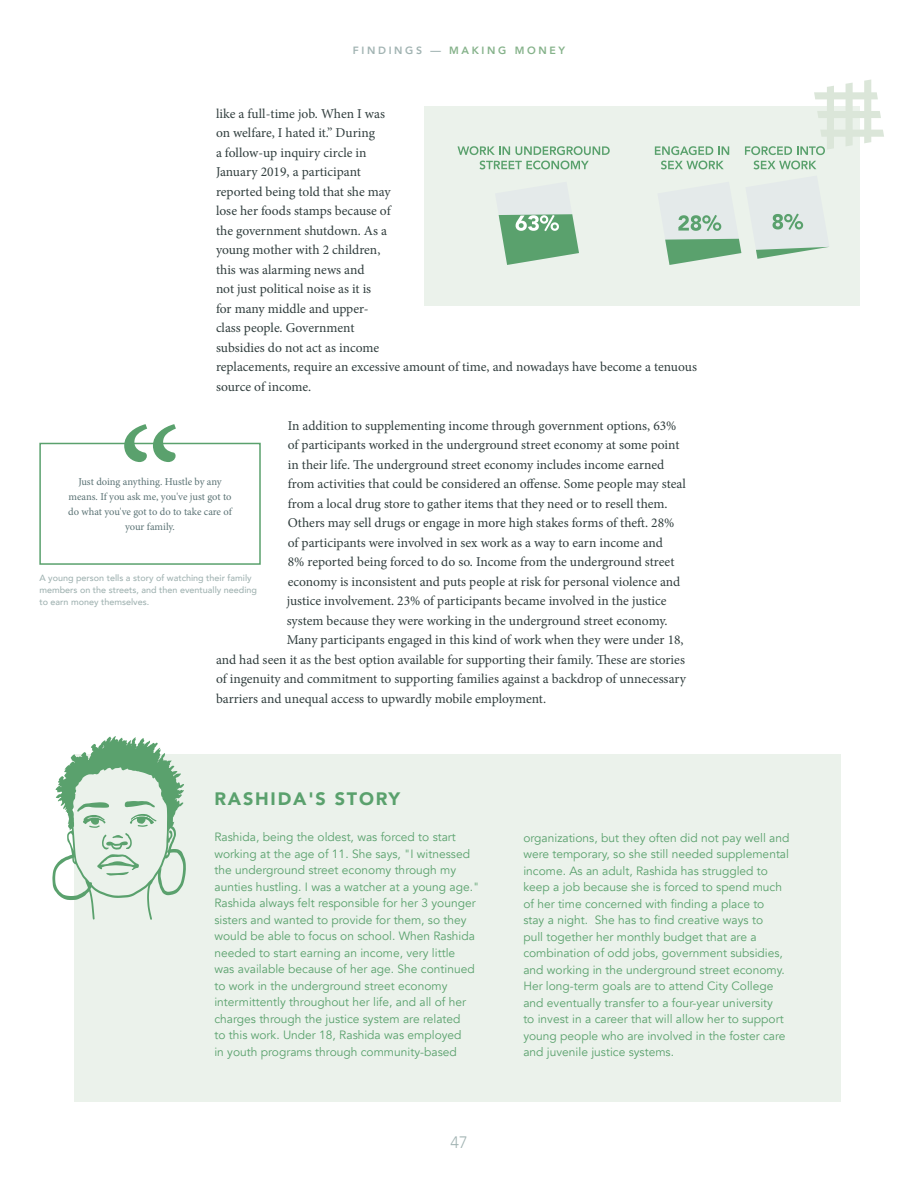
<style>
.page{position:relative;width:918px;height:1188px;background:#fff}
.page>*{position:absolute;margin:0;border:0;box-sizing:border-box;transform-origin:0 0}
.t1{font:900 18px "Avenir";letter-spacing:.1em;color:#5aa16d}
.t2{font:300 16.5px "Avenir";color:#a1b3b2}
.t3{font:13.5px/19.5px "Minion Pro";letter-spacing:-.005em;color:#313e3e}
.t4{font:12px/16.5px "Avenir";color:#5aa16d}
.t5{font:10.5px/15px "Minion Pro";letter-spacing:-.01em;color:#5a7274;text-align:center}
.t6{font:800 10.5px "Avenir";letter-spacing:.25em;color:#85b28a}
.t7{font:500 9px/12px "Avenir";color:#a1b3b2}
.s1{color:#a1b3b2}
</style>
<div class="page">
<div style="left:39px;top:443px;width:222px;height:122px;border:2px solid #5aa16d"></div>
<svg style="left:124px;top:424px;width:52px;height:38px"></svg>
<div style="left:74px;top:755px;width:767px;height:347px;background:#ebf2eb"></div>
<svg style="left:52px;top:736px;width:134px;height:184px"></svg>
<div style="left:424px;top:106px;width:436px;height:200px;background:#ebf2eb"></div>
<svg style="left:458px;top:146px;width:52px;height:9px"></svg>
<svg style="left:516px;top:146px;width:94px;height:9px"></svg>
<svg style="left:479px;top:161px;width:110px;height:8px"></svg>
<svg style="left:655px;top:146px;width:74px;height:9px"></svg>
<svg style="left:661px;top:161px;width:63px;height:8px"></svg>
<svg style="left:745px;top:80px;width:139px;height:75px"></svg>
<svg style="left:754px;top:161px;width:62px;height:8px"></svg>
<svg style="left:498px;top:214px;width:81px;height:51px"></svg>
<svg style="left:665px;top:213px;width:164px;height:52px"></svg>
<p class="t6" style="left:353px;top:42px;width:214px"><span class="s1">FINDINGS —</span> MAKING MONEY</p>
<p class="t3" style="left:216px;top:104px;width:482px">like a full-time job. When I was<br>on welfare, I hated it.” During<br>a follow-up inquiry circle in<br>January 2019, a participant<br>reported being told that she may<br>lose her foods stamps because of<br>the government shutdown. As a<br>young mother with 2 children,<br>this was alarming news and<br>not just political noise as it is<br>for many middle and upper-<br>class people. Government<br>subsidies do not act as income<br>replacements, require an excessive amount of time, and nowadays have become a tenuous source of income.</p>
<p class="t3" style="left:288px;top:416px;width:390px">In addition to supplementing income through government options, 63%</p>
<p class="t3" style="left:288px;top:435px;width:393px">of participants worked in the underground street economy at some point</p>
<p class="t3" style="left:288px;top:455px;width:378px">in their life. The underground street economy includes income earned</p>
<p class="t3" style="left:288px;top:474px;width:400px">from activities that could be considered an offense. Some people may steal</p>
<p class="t3" style="left:288px;top:494px;width:381px">from a local drug store to gather items that they need or to resell them.</p>
<p class="t3" style="left:288px;top:513px;width:388px">Others may sell drugs or engage in more high stakes forms of theft. 28%</p>
<p class="t3" style="left:288px;top:533px;width:377px">of participants were involved in sex work as a way to earn income and</p>
<p class="t3" style="left:288px;top:552px;width:388px">8% reported being forced to do so. Income from the underground street</p>
<p class="t3" style="left:288px;top:572px;width:394px">economy is inconsistent and puts people at risk for personal violence and</p>
<p class="t3" style="left:287px;top:591px;width:381px">justice involvement. 23% of participants became involved in the justice</p>
<p class="t3" style="left:287px;top:611px;width:383px">system because they were working in the underground street economy.</p>
<p class="t3" style="left:287px;top:630px;width:399px">Many participants engaged in this kind of work when they were under 18,</p>
<p class="t3" style="left:216px;top:650px;width:470px">and had seen it as the best option available for supporting their family. These are stories</p>
<p class="t3" style="left:216px;top:669px;width:472px">of ingenuity and commitment to supporting families against a backdrop of unnecessary</p>
<p class="t3" style="left:216px;top:689px;width:332px">barriers and unequal access to upwardly mobile employment.</p>
<p class="t5" style="left:68px;top:474px;width:165px">Just doing anything. Hustle by any means. If you ask me, you've just got to do what you've got to do to take care of your family.</p>
<p class="t7" style="left:39px;top:571px;width:219px">A young person tells a story of watching their family members on the streets, and then eventually needing to earn money themselves.</p>
<p class="t1" style="left:214px;top:784px;width:187px">RASHIDA'S STORY</p>
<p class="t4" style="left:214px;top:829px;width:266px">Rashida, being the oldest, was forced to start working at the age of 11. She says, "I witnessed the underground street economy through my aunties hustling. I was a watcher at a young age." Rashida always felt responsible for her 3 younger sisters and wanted to provide for them, so they would be able to focus on school. When Rashida needed to start earning an income, very little<br>was available because of her age. She continued to work in the underground street economy intermittently throughout her life, and all of her charges through the justice system are related<br>to this work. Under 18, Rashida was employed<br>in youth programs through community-based</p>
<p class="t4" style="left:523px;top:830px;width:268px">organizations, but they often did not pay well and were temporary, so she still needed supplemental income. As an adult, Rashida has struggled to keep a job because she is forced to spend much of her time concerned with finding a place to<br>stay a night. She has to find creative ways to<br>pull together her monthly budget that are a combination of odd jobs, government subsidies, and working in the underground street economy.<br>Her long-term goals are to attend City College and eventually transfer to a four-year university<br>to invest in a career that will allow her to support young people who are involved in the foster care and juvenile justice systems.</p>
<p class="t2" style="left:450px;top:1132px;width:19px">47</p>
</div>
